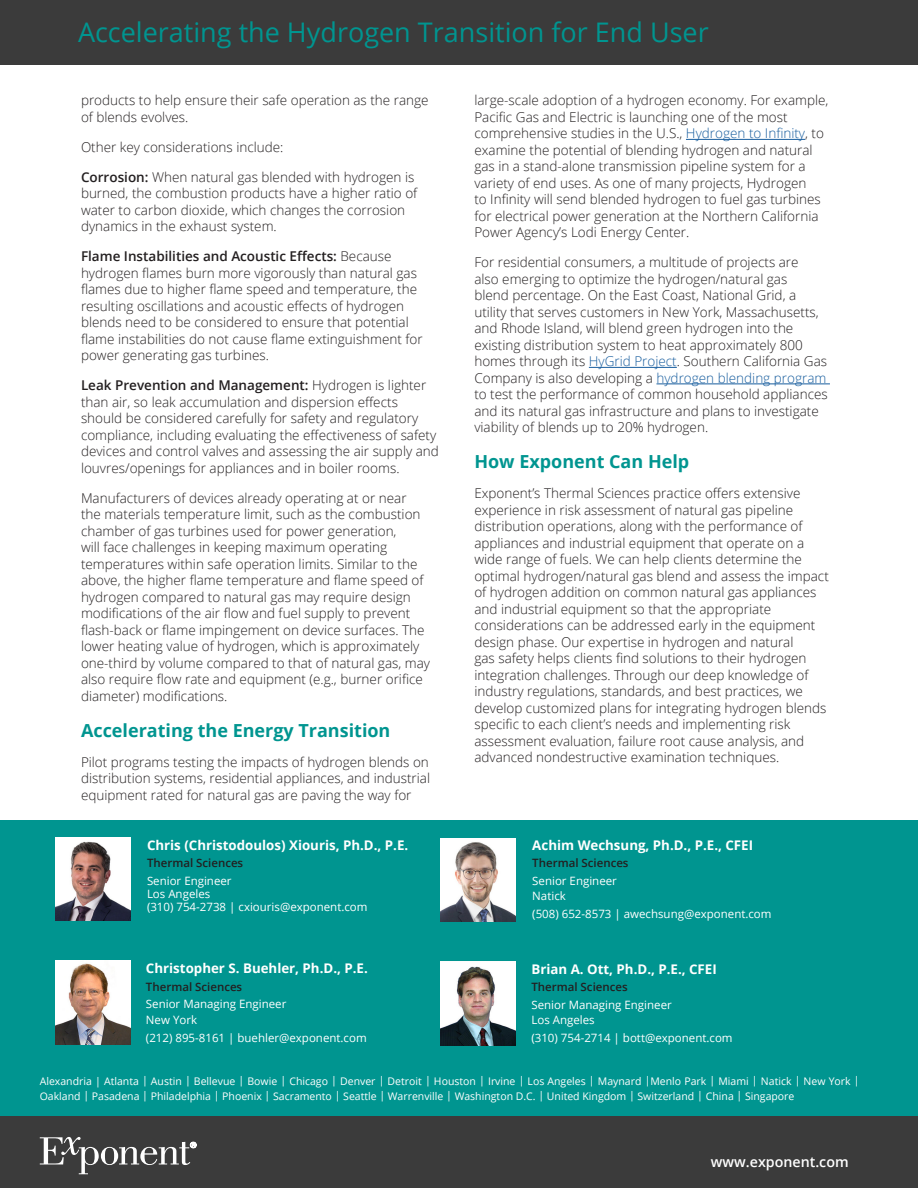
<style>
.page{position:relative;width:918px;height:1188px;background:#fff}
.page>*{position:absolute;margin:0;border:0;box-sizing:border-box;transform-origin:0 0}
.TL_title{font:27px "Open Sans";color:#009590}
.header_-_teal{font:700 18px "Open Sans";color:#009590}
.practice_group{font:600 14.25px "Open Sans";color:#fff}
.main_text{font:300 13.5px/16.5px "Open Sans";color:#231f20}
.name{font:700 13.35px "Open Sans";color:#fff}
.title___location{font:11.55px/13.4px "Open Sans";color:#fff}
.phone___email{font:11.55px "Open Sans";color:#fff}
.name-2{font:600 11.55px "Open Sans";color:#231f20}
.office_locations{font:10.5px/15px "Open Sans";color:#fff}
.s1{font-weight:600}
.s2{color:#175d9e}
</style>
<div class="page">
<div style="left:0;top:0;width:918px;height:65px;background:#3b3b3b"></div>
<div style="left:0;top:1116px;width:918px;height:72px;background:#3b3b3b"></div>
<svg style="left:40px;top:1137px;width:156px;height:37px"></svg>
<div style="left:0;top:821px;width:918px;height:295px;background:#009590"></div>
<hr style="left:686px;top:139px;width:119px;height:1px;background:#175d9e">
<hr style="left:589px;top:367px;width:88px;height:1px;background:#175d9e">
<hr style="left:656px;top:384px;width:174px;height:1px;background:#175d9e">
<img style="left:56px;top:837px;width:74px;height:84px">
<img style="left:441px;top:961px;width:74px;height:84px">
<img style="left:441px;top:838px;width:74px;height:84px">
<img style="left:56px;top:961px;width:74px;height:84px">
<p class="TL_title" style="left:78px;top:14px;width:632px">Accelerating the Hydrogen Transition for End User</p>
<p class="main_text" style="left:81px;top:92px;width:349px">products to help ensure their safe operation as the range of blends evolves.</p>
<p class="main_text" style="left:81px;top:138px;width:204px">Other key considerations include:</p>
<p class="main_text" style="left:81px;top:168px;width:338px"><span class="s1">Corrosion:</span> When natural gas blended with hydrogen is burned, the combustion products have a higher ratio of water to carbon dioxide, which changes the corrosion dynamics in the exhaust system.</p>
<p class="main_text" style="left:81px;top:248px;width:343px"><span class="s1">Flame Instabilities and Acoustic Effects:</span> Because hydrogen flames burn more vigorously than natural gas flames due to higher flame speed and temperature, the resulting oscillations and acoustic effects of hydrogen blends need to be considered to ensure that potential flame instabilities do not cause flame extinguishment for power generating gas turbines.</p>
<p class="main_text" style="left:81px;top:377px;width:359px"><span class="s1">Leak Prevention and Management:</span> Hydrogen is lighter than air, so leak accumulation and dispersion effects should be considered carefully for safety and regulatory compliance, including evaluating the effectiveness of safety devices and control valves and assessing the air supply and louvres/openings for appliances and in boiler rooms.</p>
<p class="main_text" style="left:81px;top:489px;width:351px">Manufacturers of devices already operating at or near<br>the materials temperature limit, such as the combustion chamber of gas turbines used for power generation,<br>will face challenges in keeping maximum operating temperatures within safe operation limits. Similar to the above, the higher flame temperature and flame speed of hydrogen compared to natural gas may require design modifications of the air flow and fuel supply to prevent flash-back or flame impingement on device surfaces. The lower heating value of hydrogen, which is approximately one-third by volume compared to that of natural gas, may also require flow rate and equipment (e.g., burner orifice diameter) modifications.</p>
<p class="header_-_teal" style="left:81px;top:718px;width:311px">Accelerating the Energy Transition</p>
<p class="main_text" style="left:81px;top:753px;width:351px;text-align:justify">Pilot programs testing the impacts of hydrogen blends on distribution systems, residential appliances, and industrial equipment rated for natural gas are paving the way for</p>
<p class="name" style="left:147px;top:835px;width:263px">Chris (Christodoulos) Xiouris, Ph.D., P.E.</p>
<p class="name-2" style="left:147px;top:855px;width:98px">Thermal Sciences</p>
<p class="title___location" style="left:147px;top:874px;width:222px">Senior Engineer<br>Los Angeles<br>(310) 754-2738 | cxiouris@exponent.com</p>
<p class="name" style="left:146px;top:959px;width:223px">Christopher S. Buehler, Ph.D., P.E.</p>
<p class="name-2" style="left:146px;top:979px;width:98px">Thermal Sciences</p>
<p class="title___location" style="left:146px;top:997px;width:142px">Senior Managing Engineer</p>
<p class="title___location" style="left:146px;top:1013px;width:53px">New York</p>
<p class="phone___email" style="left:146px;top:1030px;width:222px">(212) 895-8161 | buehler@exponent.com</p>
<p class="main_text" style="left:474px;top:92px;width:356px">large-scale adoption of a hydrogen economy. For example, Pacific Gas and Electric is launching one of the most comprehensive studies in the U.S., <span class="s2">Hydrogen to Infinity</span>, to examine the potential of blending hydrogen and natural gas in a stand-alone transmission pipeline system for a variety of end uses. As one of many projects, Hydrogen<br>to Infinity will send blended hydrogen to fuel gas turbines for electrical power generation at the Northern California Power Agency’s Lodi Energy Center.</p>
<p class="main_text" style="left:474px;top:254px;width:355px">For residential consumers, a multitude of projects are<br>also emerging to optimize the hydrogen/natural gas<br>blend percentage. On the East Coast, National Grid, a utility that serves customers in New York, Massachusetts, and Rhode Island, will blend green hydrogen into the existing distribution system to heat approximately 800 homes through its <span class="s2">HyGrid Project</span>. Southern California Gas Company is also developing a <span class="s2">hydrogen blending program </span>to test the performance of common household appliances and its natural gas infrastructure and plans to investigate viability of blends up to 20% hydrogen.</p>
<p class="header_-_teal" style="left:474px;top:449px;width:216px">How Exponent Can Help</p>
<p class="main_text" style="left:474px;top:485px;width:356px">Exponent’s Thermal Sciences practice offers extensive experience in risk assessment of natural gas pipeline distribution operations, along with the performance of appliances and industrial equipment that operate on a wide range of fuels. We can help clients determine the optimal hydrogen/natural gas blend and assess the impact of hydrogen addition on common natural gas appliances and industrial equipment so that the appropriate considerations can be addressed early in the equipment design phase. Our expertise in hydrogen and natural<br>gas safety helps clients find solutions to their hydrogen integration challenges. Through our deep knowledge of industry regulations, standards, and best practices, we develop customized plans for integrating hydrogen blends specific to each client’s needs and implementing risk assessment evaluation, failure root cause analysis, and advanced nondestructive examination techniques.</p>
<p class="name" style="left:532px;top:835px;width:222px">Achim Wechsung, Ph.D., P.E., CFEI</p>
<p class="name-2" style="left:532px;top:855px;width:98px">Thermal Sciences</p>
<p class="title___location" style="left:532px;top:874px;width:86px">Senior Engineer</p>
<p class="title___location" style="left:532px;top:889px;width:35px">Natick</p>
<p class="phone___email" style="left:532px;top:906px;width:241px">(508) 652-8573 | awechsung@exponent.com</p>
<p class="name" style="left:531px;top:959px;width:187px">Brian A. Ott, Ph.D., P.E., CFEI</p>
<p class="name-2" style="left:531px;top:979px;width:98px">Thermal Sciences</p>
<p class="title___location" style="left:531px;top:998px;width:142px">Senior Managing Engineer</p>
<p class="title___location" style="left:531px;top:1013px;width:65px">Los Angeles</p>
<p class="phone___email" style="left:531px;top:1030px;width:203px">(310) 754-2714 | bott@exponent.com</p>
<p class="office_locations" style="left:40px;top:1074px;width:821px">Alexandria | Atlanta | Austin | Bellevue | Bowie | Chicago | Denver | Detroit | Houston | Irvine | Los Angeles | Maynard |Menlo Park | Miami | Natick | New York |<br>Oakland | Pasadena | Philadelphia | Phoenix | Sacramento | Seattle | Warrenville | Washington D.C. | United Kingdom | Switzerland | China | Singapore</p>
<p class="practice_group" style="left:711px;top:1152px;width:139px">www.exponent.com</p>
</div>
